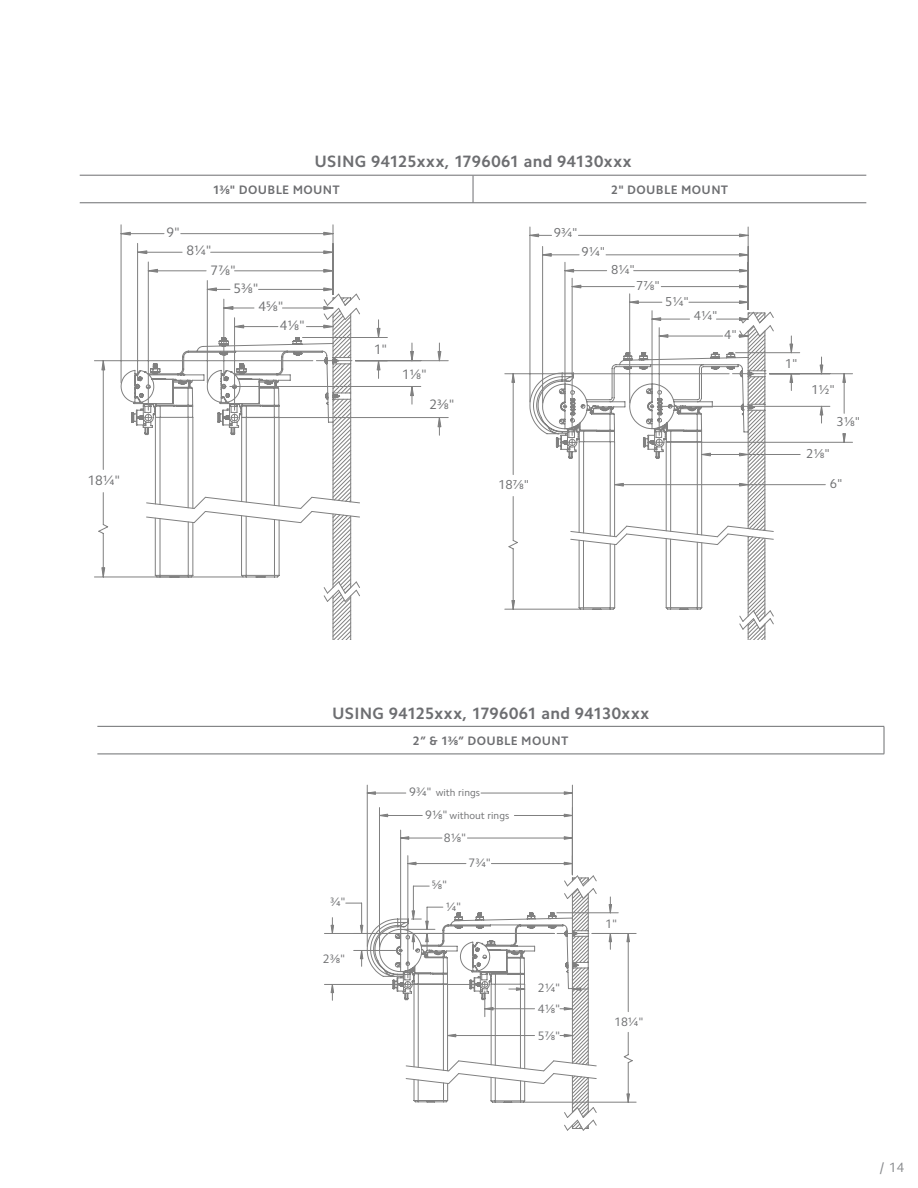
<style>
.page{position:relative;width:918px;height:1188px;background:#fff}
.page>*{position:absolute;margin:0;border:0;box-sizing:border-box;transform-origin:0 0}
.t1{font:700 16.5px "Camphor Std";letter-spacing:.02em;color:#6d6e71}
.t2{font:13.8px "Camphor Std";color:#6f7072}
.t3{font:13.5px "Camphor Std";color:#888a8d}
.t4{font:13.05px "Camphor Std";color:#6f7072}
.t5{font:700 12.3px "Camphor Std";letter-spacing:.03em;color:#6d6e71}
.t6{font:12.3px "Camphor Std";color:#6f7072}
.t7{font:10.05px "Camphor Std";color:#6f7072}
</style>
<div class="page">
<hr style="left:80px;top:203px;width:393px;height:1px;background:#6d6e71">
<hr style="left:473px;top:203px;width:393px;height:1px;background:#6d6e71">
<hr style="left:80px;top:175px;width:393px;height:1px;background:#6d6e71">
<hr style="left:473px;top:175px;width:393px;height:1px;background:#6d6e71">
<svg style="left:473px;top:176px;width:1px;height:27px"></svg>
<svg style="left:102px;top:232px;width:339px;height:345px"></svg>
<svg style="left:121px;top:297px;width:230px;height:342px"></svg>
<svg style="left:512px;top:234px;width:333px;height:375px"></svg>
<svg style="left:529px;top:312px;width:236px;height:327px"></svg>
<hr style="left:97px;top:754px;width:787px;height:1px;background:#6d6e71">
<hr style="left:97px;top:726px;width:787px;height:1px;background:#6d6e71">
<svg style="left:884px;top:727px;width:1px;height:27px"></svg>
<svg style="left:331px;top:792px;width:298px;height:310px"></svg>
<svg style="left:367px;top:877px;width:222px;height:252px"></svg>
<p class="t2" style="left:87px;top:472px;width:34px">18¼"</p>
<p class="t1" style="left:314px;top:152px;width:319px">USING 94125xxx, 1796061 and 94130xxx</p>
<p class="t5" style="left:213px;top:182px;width:129px">1⅜" DOUBLE MOUNT</p>
<p class="t5" style="left:611px;top:182px;width:119px">2" DOUBLE MOUNT</p>
<p class="t2" style="left:167px;top:224px;width:15px">9"</p>
<p class="t2" style="left:186px;top:242px;width:27px">8¼"</p>
<p class="t2" style="left:211px;top:263px;width:27px">7⅞"</p>
<p class="t2" style="left:233px;top:280px;width:27px">5⅜"</p>
<p class="t2" style="left:258px;top:298px;width:27px">4⅝"</p>
<p class="t2" style="left:280px;top:317px;width:27px">4⅛"</p>
<p class="t2" style="left:374px;top:342px;width:15px">1"</p>
<p class="t2" style="left:402px;top:366px;width:27px">1⅛"</p>
<p class="t2" style="left:430px;top:396px;width:27px">2⅜"</p>
<p class="t4" style="left:554px;top:225px;width:25px">9¾"</p>
<p class="t4" style="left:582px;top:244px;width:25px">9¼"</p>
<p class="t4" style="left:611px;top:262px;width:25px">8¼"</p>
<p class="t4" style="left:636px;top:277px;width:25px">7⅞"</p>
<p class="t4" style="left:665px;top:294px;width:25px">5¼"</p>
<p class="t4" style="left:694px;top:308px;width:25px">4¼"</p>
<p class="t4" style="left:724px;top:327px;width:14px">4"</p>
<p class="t4" style="left:498px;top:477px;width:33px">18⅞"</p>
<p class="t4" style="left:785px;top:356px;width:14px">1"</p>
<p class="t4" style="left:811px;top:382px;width:25px">1½"</p>
<p class="t4" style="left:836px;top:414px;width:25px">3⅛"</p>
<p class="t4" style="left:806px;top:446px;width:25px">2⅛"</p>
<p class="t4" style="left:830px;top:476px;width:14px">6"</p>
<p class="t1" style="left:332px;top:703px;width:319px">USING 94125xxx, 1796061 and 94130xxx</p>
<p class="t5" style="left:413px;top:733px;width:157px">2” &amp; 1⅜” DOUBLE MOUNT</p>
<p class="t6" style="left:330px;top:895px;width:17px">¾"</p>
<p class="t6" style="left:323px;top:952px;width:24px">2⅜"</p>
<p class="t6" style="left:409px;top:785px;width:24px">9¾"</p>
<p class="t6" style="left:425px;top:808px;width:24px">9⅛"</p>
<p class="t6" style="left:444px;top:830px;width:24px">8⅛"</p>
<p class="t6" style="left:432px;top:878px;width:17px">⅝"</p>
<p class="t7" style="left:436px;top:786px;width:46px">with rings</p>
<p class="t7" style="left:450px;top:809px;width:61px">without rings</p>
<p class="t6" style="left:469px;top:855px;width:24px">7¾"</p>
<p class="t6" style="left:446px;top:900px;width:17px">¼"</p>
<p class="t6" style="left:538px;top:981px;width:24px">2¼"</p>
<p class="t6" style="left:538px;top:1001px;width:24px">4⅛"</p>
<p class="t6" style="left:538px;top:1028px;width:24px">5⅞"</p>
<p class="t6" style="left:605px;top:916px;width:14px">1"</p>
<p class="t6" style="left:614px;top:1014px;width:31px">18¼"</p>
<p class="t3" style="left:880px;top:1159px;width:26px">/ 14</p>
</div>
